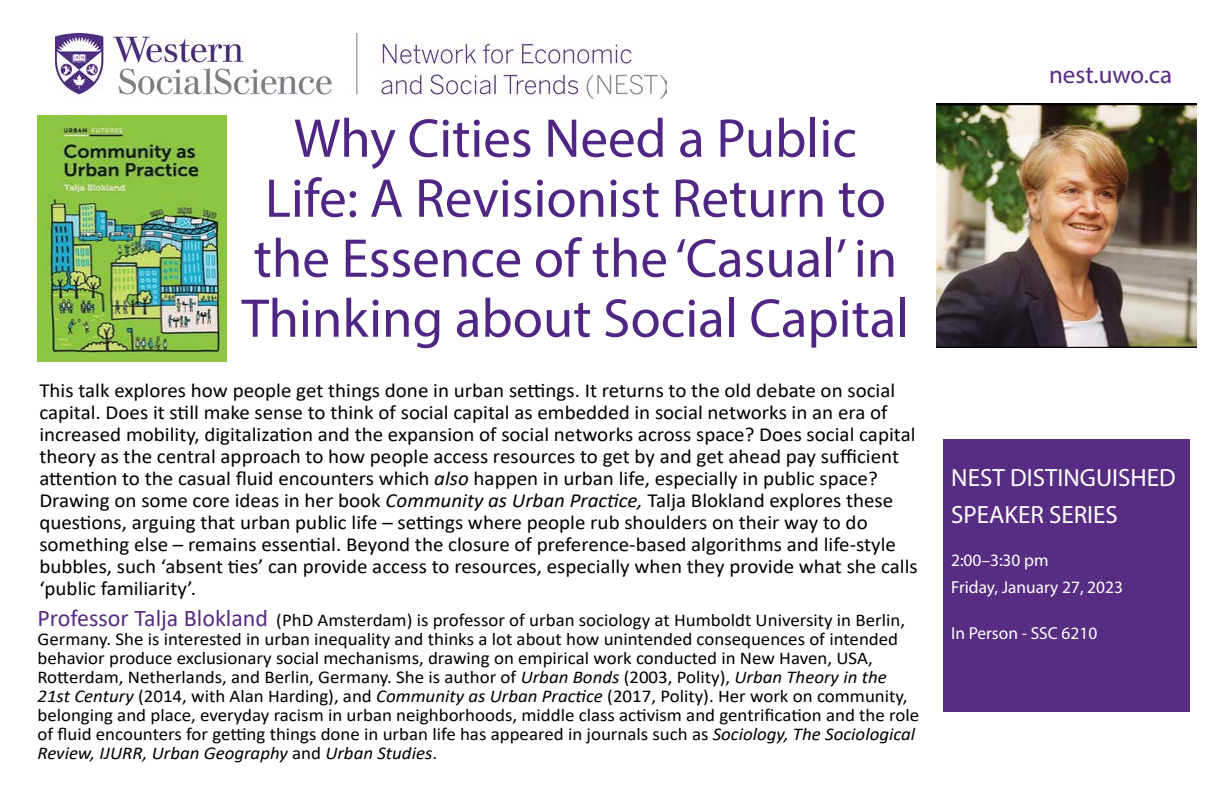
<style>
.page{position:relative;width:1224px;height:792px;background:#fff}
.page>*{position:absolute;margin:0;border:0;box-sizing:border-box;transform-origin:0 0}
.t1{font:55px/60px "Myriad Pro";color:#4f2683;text-align:center}
.t2{font:25px/37px "Myriad Pro";color:#fff}
.t3{font:25px "Myriad Pro";color:#572c82}
.t4{font:20px/22px "Calibri";color:#000;scale:1.05 1}
.t5{font:18px/19px "Calibri";color:#000;scale:1.05 1}
.t6{font:17.4px/27px "Myriad Pro";color:#fff}
.s1{font-style:italic}
.s2{font-size:24px;color:#572c82}
</style>
<div class="page">
<img style="left:56px;top:33px;width:611px;height:66px">
<div style="left:943px;top:440px;width:247px;height:272px;background:#572c82"></div>
<img style="left:37px;top:116px;width:189px;height:246px">
<img style="left:936px;top:104px;width:261px;height:244px">
<h1 class="t1" style="left:242px;top:107px;width:669px">Why Cities Need a Public<br>Life: A Revisionist Return to the Essence of the ‘Casual’ in<br>Thinking about Social Capital</h1>
<p class="t4" style="left:39px;top:379px;width:838px">This talk explores how people get things done in urban settings. It returns to the old debate on social capital. Does it still make sense to think of social capital as embedded in social networks in an era of increased mobility, digitalization and the expansion of social networks across space? Does social capital theory as the central approach to how people access resources to get by and get ahead pay sufficient attention to the casual fluid encounters which <span class="s1">also</span> happen in urban life, especially in public space?<br>Drawing on some core ideas in her book <span class="s1">Community as Urban Practice,</span> Talja Blokland explores these questions, arguing that urban public life – settings where people rub shoulders on their way to do something else – remains essential. Beyond the closure of preference-based algorithms and life-style bubbles, such ‘absent ties’ can provide access to resources, especially when they provide what she calls ‘public familiarity’.</p>
<p class="t5" style="left:37px;top:610px;width:841px"><span class="s2">Professor Talja Blokland</span> (PhD Amsterdam) is professor of urban sociology at Humboldt University in Berlin, Germany. She is interested in urban inequality and thinks a lot about how unintended consequences of intended behavior produce exclusionary social mechanisms, drawing on empirical work conducted in New Haven, USA, Rotterdam, Netherlands, and Berlin, Germany. She is author of <span class="s1">Urban Bonds</span> (2003, Polity), <span class="s1">Urban Theory in the 21st Century</span> (2014, with Alan Harding), and <span class="s1">Community as Urban Practice</span> (2017, Polity). Her work on community, belonging and place, everyday racism in urban neighborhoods, middle class activism and gentrification and the role of fluid encounters for getting things done in urban life has appeared in journals such as <span class="s1">Sociology, The Sociological Review, IJURR, Urban Geography</span> and <span class="s1">Urban Studies</span>.</p>
<p class="t3" style="left:1049px;top:59px;width:125px">nest.uwo.ca</p>
<p class="t2" style="left:951px;top:459px;width:226px">NEST DISTINGUISHED<br>SPEAKER SERIES</p>
<p class="t6" style="left:951px;top:546px;width:173px">2:00–3:30 pm<br>Friday, January 27, 2023</p>
<p class="t6" style="left:951px;top:619px;width:148px">In Person - SSC 6210</p>
</div>
